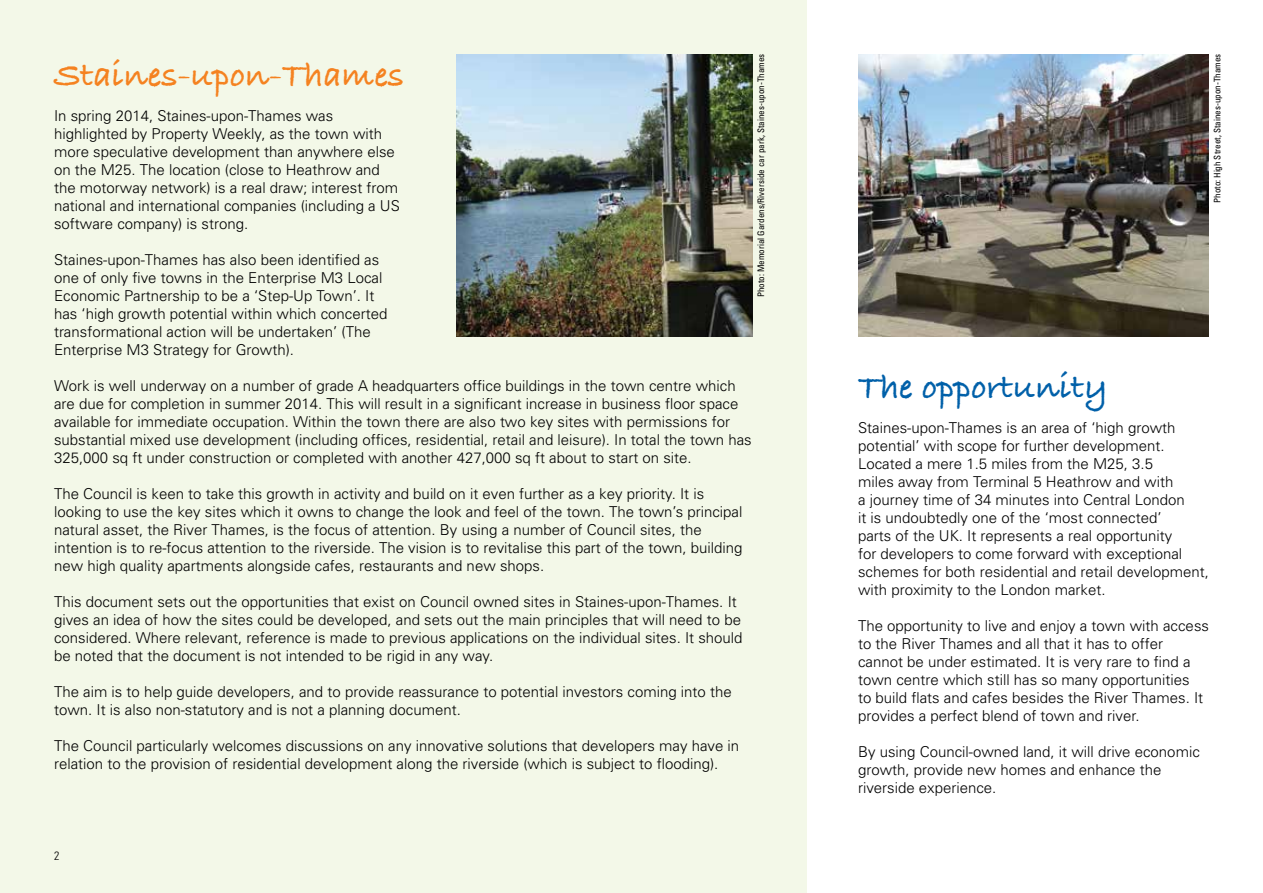
<style>
.page{position:relative;width:1263px;height:893px;background:#fff}
.page>*{position:absolute;margin:0;border:0;box-sizing:border-box;transform-origin:0 0}
.t1{font:36px "Bradley Hand ITCTT Bold";color:#f58220}
.t2{font:36px "Bradley Hand ITCTT Bold";color:#0060a9}
.t3{font:300 15px/18px "Univers";color:#000}
.t4{font:300 condensed 12px "Univers";color:#000}
.t5{font:condensed 9px "Univers";color:#000}
</style>
<div class="page">
<div style="left:0;top:0;width:807px;height:893px;background:#f3f8e8"></div>
<img style="left:858px;top:54px;width:351px;height:283px">
<img style="left:456px;top:54px;width:297px;height:283px">
<p class="t5" style="left:755px;top:297px;width:245px;rotate:-90deg">Photo: Memorial Gardens/Riverside car park, Staines-upon-Thames</p>
<p class="t5" style="left:1212px;top:203px;width:150px;rotate:-90deg">Photo: High Street, Staines-upon-Thames</p>
<h1 class="t1" style="left:54px;top:47px;width:352px">Staines-upon-Thames</h1>
<p class="t3" style="left:54px;top:106px;width:347px">In spring 2014, Staines-upon-Thames was highlighted by Property Weekly, as the town with more speculative development than anywhere else on the M25. The location (close to Heathrow and the motorway network) is a real draw; interest from national and international companies (including a US software company) is strong.</p>
<p class="t3" style="left:54px;top:250px;width:335px">Staines-upon-Thames has also been identified as one of only five towns in the Enterprise M3 Local Economic Partnership to be a ‘Step-Up Town’. It has ‘high growth potential within which concerted transformational action will be undertaken’ (The Enterprise M3 Strategy for Growth).</p>
<p class="t3" style="left:54px;top:376px;width:699px">Work is well underway on a number of grade A headquarters office buildings in the town centre which are due for completion in summer 2014. This will result in a significant increase in business floor space available for immediate occupation. Within the town there are also two key sites with permissions for substantial mixed use development (including offices, residential, retail and leisure). In total the town has 325,000 sq ft under construction or completed with another 427,000 sq ft about to start on site.</p>
<p class="t3" style="left:54px;top:484px;width:690px">The Council is keen to take this growth in activity and build on it even further as a key priority. It is looking to use the key sites which it owns to change the look and feel of the town. The town’s principal natural asset, the River Thames, is the focus of attention. By using a number of Council sites, the intention is to re-focus attention to the riverside. The vision is to revitalise this part of the town, building new high quality apartments alongside cafes, restaurants and new shops.</p>
<p class="t3" style="left:54px;top:592px;width:690px">This document sets out the opportunities that exist on Council owned sites in Staines-upon-Thames. It gives an idea of how the sites could be developed, and sets out the main principles that will need to be considered. Where relevant, reference is made to previous applications on the individual sites. It should be noted that the document is not intended to be rigid in any way.</p>
<p class="t3" style="left:54px;top:682px;width:679px">The aim is to help guide developers, and to provide reassurance to potential investors coming into the town. It is also non-statutory and is not a planning document.</p>
<p class="t3" style="left:54px;top:736px;width:687px">The Council particularly welcomes discussions on any innovative solutions that developers may have in relation to the provision of residential development along the riverside (which is subject to flooding).</p>
<h1 class="t2" style="left:858px;top:359px;width:251px">The opportunity</h1>
<p class="t3" style="left:858px;top:418px;width:352px">Staines-upon-Thames is an area of ‘high growth potential’ with scope for further development.<br>Located a mere 1.5 miles from the M25, 3.5<br>miles away from Terminal 5 Heathrow and with<br>a journey time of 34 minutes into Central London<br>it is undoubtedly one of the ‘most connected’<br>parts of the UK. It represents a real opportunity<br>for developers to come forward with exceptional schemes for both residential and retail development, with proximity to the London market.</p>
<p class="t3" style="left:858px;top:616px;width:352px">The opportunity to live and enjoy a town with access to the River Thames and all that it has to offer cannot be under estimated. It is very rare to find a town centre which still has so many opportunities<br>to build flats and cafes besides the River Thames. It provides a perfect blend of town and river.</p>
<p class="t3" style="left:858px;top:742px;width:343px">By using Council-owned land, it will drive economic growth, provide new homes and enhance the riverside experience.</p>
<p class="t4" style="left:54px;top:848px;width:7px">2</p>
</div>
